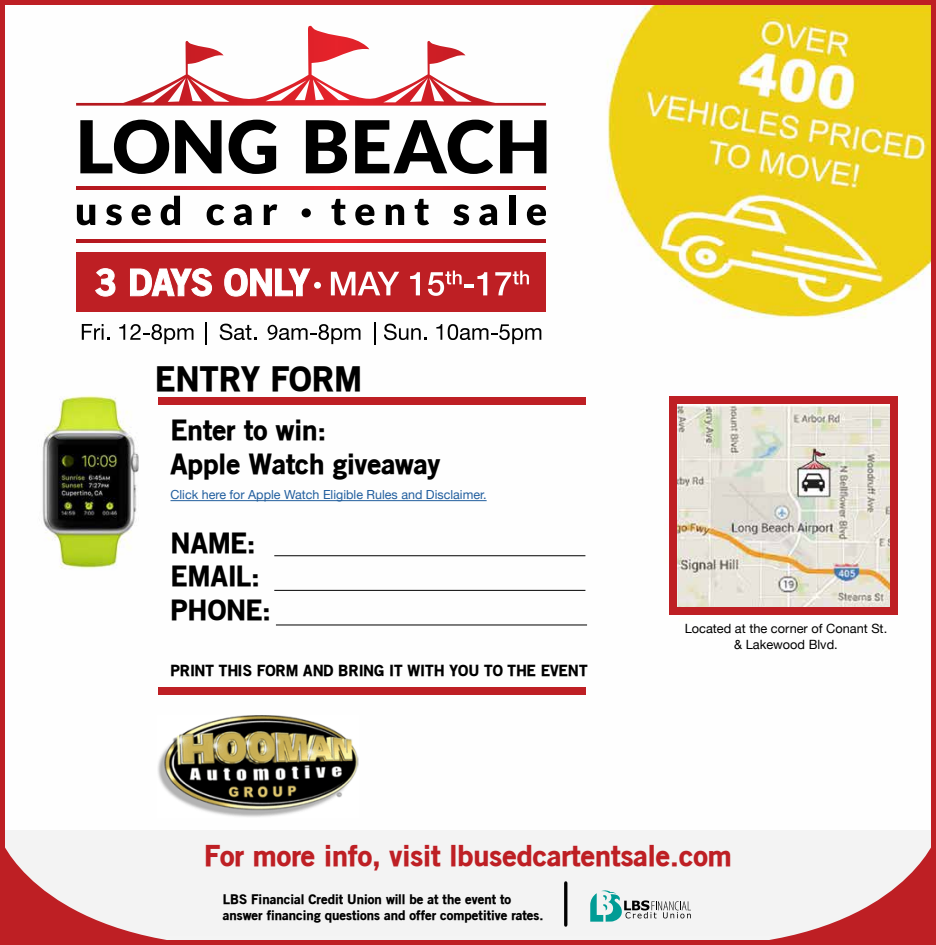
<style>
.page{position:relative;width:936px;height:945px;background:#fff}
.page>*{position:absolute;margin:0;border:0;box-sizing:border-box;transform-origin:0 0}
.t1{font:900 33.75px "Old Sans";color:#000}
.t2{font:900 28.75px "Old Sans";color:#be1f24}
.t3{font:900 27.88px/33.8px "Old Sans";color:#000}
.t4{font:900 15.38px "Old Sans";color:#000}
.t5{font:900 13.25px/15.9px "Old Sans";color:#000}
.t6{font:12.75px/15.6px "Helvetica Neue";color:#000;text-align:center}
.t7{font:12.5px "Helvetica Neue";color:#215e9e}
</style>
<div class="page">
<img style="left:76px;top:6px;width:853px;height:760px">
<div style="left:0;top:0;width:935px;height:945px;border:5px solid #be1f24"></div>
<img style="left:42px;top:384px;width:113px;height:195px">
<div style="left:6px;top:830px;width:924px;height:110px;background:#f3f3f3"></div>
<svg style="left:729px;top:838px;width:206px;height:107px"></svg>
<svg style="left:0;top:838px;width:206px;height:107px"></svg>
<svg style="left:590px;top:890px;width:100px;height:32px"></svg>
<hr style="left:564px;top:883px;width:3px;height:42px;background:#000">
<div style="left:158px;top:398px;width:427px;height:7px;background:#be1f24"></div>
<div style="left:158px;top:687px;width:427px;height:8px;background:#be1f24"></div>
<div style="left:668px;top:608px;width:229px;height:7px;background:#be1f24"></div>
<div style="left:668px;top:400px;width:8px;height:215px;background:#be1f24"></div>
<div style="left:889px;top:398px;width:8px;height:217px;background:#be1f24"></div>
<svg style="left:80px;top:120px;width:89px;height:54px"></svg>
<svg style="left:175px;top:120px;width:46px;height:53px"></svg>
<svg style="left:228px;top:120px;width:48px;height:54px"></svg>
<svg style="left:306px;top:120px;width:41px;height:53px"></svg>
<svg style="left:355px;top:120px;width:138px;height:54px"></svg>
<svg style="left:500px;top:120px;width:46px;height:53px"></svg>
<svg style="left:77px;top:205px;width:18px;height:20px"></svg>
<svg style="left:106px;top:204px;width:16px;height:21px"></svg>
<svg style="left:131px;top:204px;width:20px;height:21px"></svg>
<svg style="left:160px;top:196px;width:20px;height:29px"></svg>
<svg style="left:206px;top:204px;width:18px;height:21px"></svg>
<svg style="left:234px;top:204px;width:17px;height:21px"></svg>
<svg style="left:263px;top:204px;width:14px;height:21px"></svg>
<svg style="left:301px;top:208px;width:10px;height:9px"></svg>
<svg style="left:331px;top:199px;width:15px;height:26px"></svg>
<svg style="left:355px;top:204px;width:19px;height:21px"></svg>
<svg style="left:385px;top:204px;width:19px;height:21px"></svg>
<svg style="left:414px;top:199px;width:15px;height:26px"></svg>
<svg style="left:453px;top:204px;width:16px;height:21px"></svg>
<svg style="left:479px;top:204px;width:18px;height:21px"></svg>
<div style="left:509px;top:196px;width:6px;height:29px;background:#000"></div>
<svg style="left:526px;top:204px;width:19px;height:21px"></svg>
<svg style="left:76px;top:187px;width:469px;height:2px"></svg>
<svg style="left:76px;top:239px;width:469px;height:3px"></svg>
<svg style="left:76px;top:26px;width:469px;height:80px"></svg>
<div style="left:76px;top:253px;width:469px;height:59px;background:#be1f24"></div>
<svg style="left:95px;top:268px;width:21px;height:29px"></svg>
<svg style="left:130px;top:268px;width:82px;height:29px"></svg>
<svg style="left:331px;top:272px;width:68px;height:23px"></svg>
<svg style="left:410px;top:272px;width:10px;height:23px"></svg>
<svg style="left:428px;top:271px;width:59px;height:25px"></svg>
<svg style="left:495px;top:271px;width:33px;height:24px"></svg>
<svg style="left:82px;top:324px;width:27px;height:16px"></svg>
<svg style="left:119px;top:324px;width:74px;height:20px"></svg>
<hr style="left:205px;top:322px;width:2px;height:22px;background:#000">
<svg style="left:219px;top:324px;width:37px;height:16px"></svg>
<hr style="left:373px;top:322px;width:2px;height:22px;background:#000">
<svg style="left:384px;top:324px;width:42px;height:16px"></svg>
<svg style="left:436px;top:324px;width:105px;height:20px"></svg>
<svg style="left:224px;top:268px;width:97px;height:29px"></svg>
<svg style="left:267px;top:324px;width:93px;height:20px"></svg>
<div style="left:668px;top:396px;width:229px;height:8px;background:#be1f24"></div>
<hr style="left:274px;top:556px;width:311px;height:1px;background:#000">
<hr style="left:274px;top:590px;width:311px;height:1px;background:#000">
<hr style="left:276px;top:625px;width:310px;height:1px;background:#000">
<img style="left:157px;top:716px;width:201px;height:101px">
<hr style="left:170px;top:500px;width:316px;height:1px;background:#215e9e">
<h1 class="t1" style="left:155px;top:358px;width:209px">ENTRY FORM</h1>
<h3 class="t3" style="left:170px;top:413px;width:271px">Enter to win:<br>Apple Watch giveaway</h3>
<p class="t7" style="left:170px;top:486px;width:317px">Click here for Apple Watch Eligible Rules and Disclaimer.</p>
<h3 class="t3" style="left:170px;top:525px;width:102px">NAME:<br>EMAIL:<br>PHONE:</h3>
<p class="t4" style="left:170px;top:661px;width:418px">PRINT THIS FORM AND BRING IT WITH YOU TO THE EVENT</p>
<p class="t6" style="left:684px;top:621px;width:204px">Located at the corner of Conant St. &amp; Lakewood Blvd.</p>
<h2 class="t2" style="left:204px;top:837px;width:528px">For more info, visit lbusedcartentsale.com</h2>
<p class="t5" style="left:223px;top:891px;width:322px">LBS Financial Credit Union will be at the event to answer financing questions and offer competitive rates.</p>
</div>
